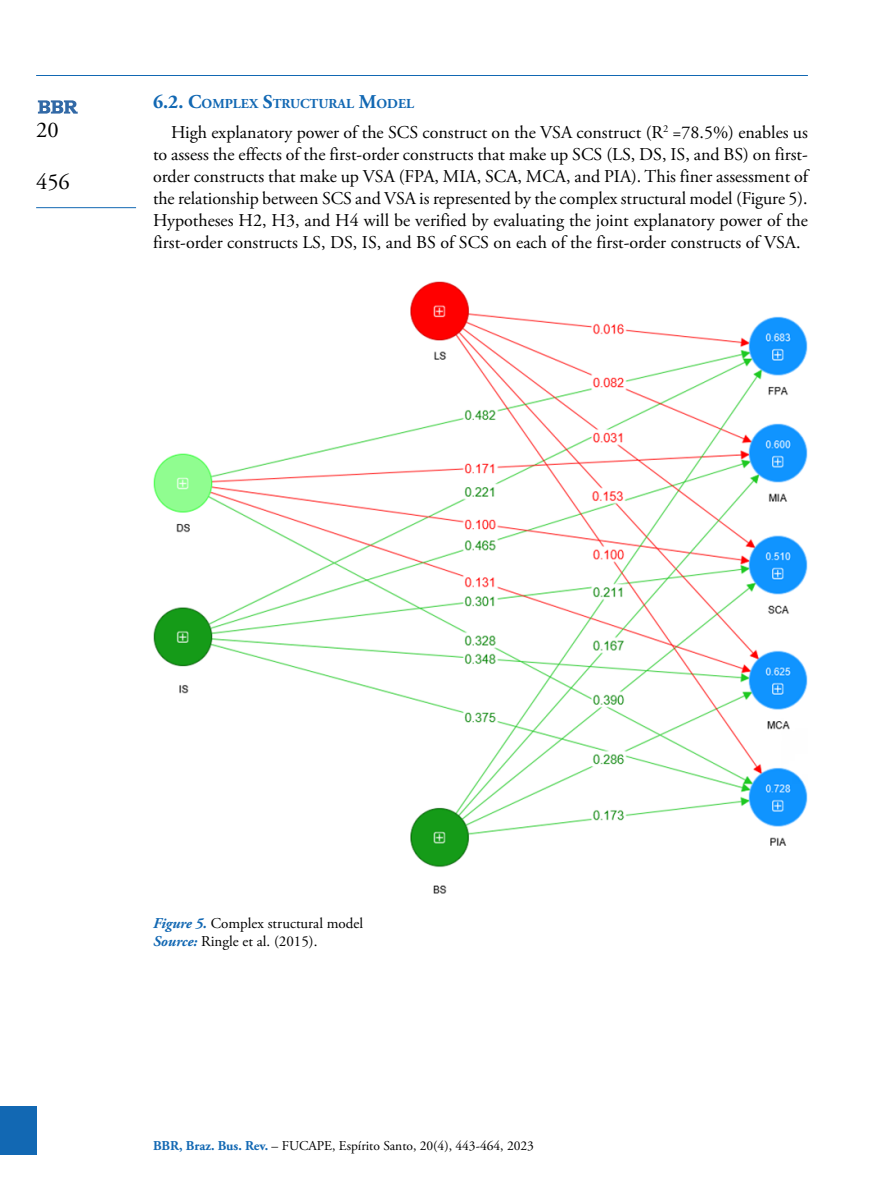
<style>
.page{position:relative;width:893px;height:1191px;background:#fff}
.page>*{position:absolute;margin:0;border:0;box-sizing:border-box;transform-origin:0 0}
.t1{font:22.5px "Adobe Garamond Pro";color:#000}
.t2{font:18px/21.9px "Adobe Garamond Pro";color:#000;text-align:justify}
.t3{font:15px/18px "Adobe Garamond Pro";color:#000}
.t4{font:700 13.65px "Adobe Garamond Pro";color:#1268b3}
.t5{font:13.5px "Adobe Garamond Pro";color:#000}
.s1{font-size:19.5px}
.s2{font-weight:700;font-style:italic;color:#1268b3}
.s3{font-weight:700;color:#1268b3}
</style>
<div class="page">
<hr style="left:36px;top:75px;width:772px;height:1px;background:#1268b3">
<div style="left:0;top:1106px;width:36px;height:48px;background:#1268b3"></div>
<hr style="left:36px;top:207px;width:100px;height:1px;background:#1268b3">
<svg style="left:38px;top:100px;width:40px;height:14px"></svg>
<img style="left:153px;top:282px;width:655px;height:612px">
<p class="t1" style="left:36px;top:116px;width:24px">20</p>
<p class="t1" style="left:36px;top:169px;width:35px">456</p>
<p class="t4" style="left:153px;top:95px;width:262px"><span class="s1">6.2. C</span>OMPLEX <span class="s1">S</span>TRUCTURAL <span class="s1">M</span>ODEL</p>
<p class="t2" style="left:153px;top:122px;width:656px;text-indent:18px">High explanatory power of the SCS construct on the VSA construct (R<sup>2</sup> =78.5%) enables us to assess the effects of the first-order constructs that make up SCS (LS, DS, IS, and BS) on first&shy;order constructs that make up VSA (FPA, MIA, SCA, MCA, and PIA). This finer assessment of the relationship between SCS and VSA is represented by the complex structural model (Figure 5).<br>Hypotheses H2, H3, and H4 will be verified by evaluating the joint explanatory power of the first-order constructs LS, DS, IS, and BS of SCS on each of the first-order constructs of VSA.</p>
<p class="t3" style="left:153px;top:914px;width:212px"><span class="s2">Figure 5.</span> Complex structural model<br><span class="s2">Source:</span> Ringle et al. (2015).</p>
<p class="t5" style="left:153px;top:1138px;width:382px"><span class="s3">BBR, Braz. Bus. Rev.</span> – FUCAPE, Espírito Santo, 20(4), 443-464, 2023</p>
</div>
